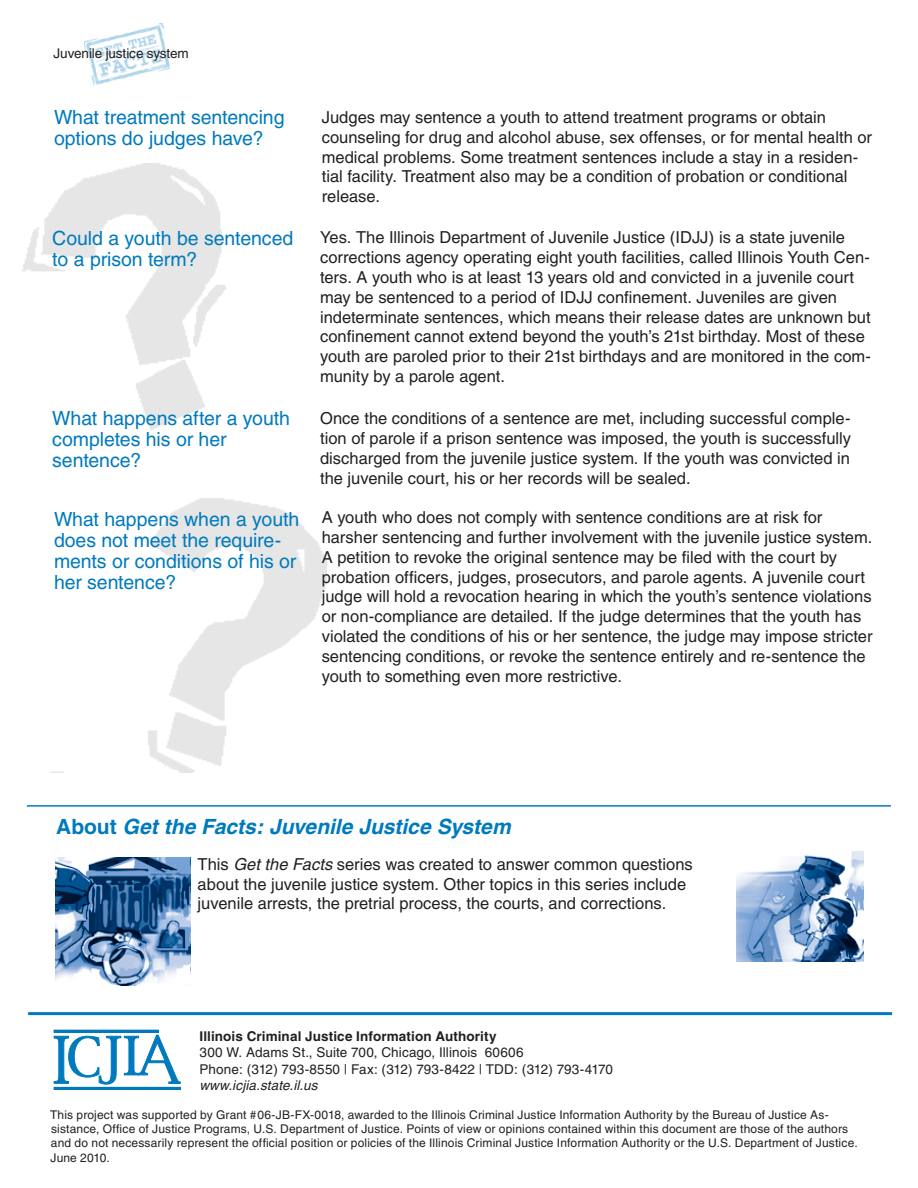
<style>
.page{position:relative;width:918px;height:1188px;background:#fff}
.page>*{position:absolute;margin:0;border:0;box-sizing:border-box;transform-origin:0 0}
.t1{font:italic 700 21px "Helvetica";color:#007abd}
.t2{font:19.5px/21px "Helvetica";letter-spacing:-.005em;color:#007abd}
.t3{font:16.5px/19.8px "Helvetica";color:#231f20}
.t4{font:13.5px/16.5px "Helvetica";letter-spacing:.005em;color:#231f20}
.t5{font:700 13.5px "Helvetica";letter-spacing:.01em;color:#231f20}
.t6{font:italic 13.5px "Helvetica";letter-spacing:.01em;color:#231f20}
.t7{font:12px/14.4px "Helvetica";letter-spacing:.015em;color:#231f20}
.s1{font-style:normal}
.s2{font-style:italic}
</style>
<div class="page">
<img style="left:22px;top:163px;width:305px;height:610px">
<hr style="left:28px;top:1012px;width:864px;height:3px;background:#007abd">
<svg style="left:54px;top:1034px;width:127px;height:51px"></svg>
<div style="left:54px;top:1087px;width:127px;height:3px;border:1px solid #007abd"></div>
<div style="left:54px;top:1030px;width:105px;height:3px;border:1px solid #007abd"></div>
<hr style="left:27px;top:805px;width:864px;height:2px;background:#007abd">
<img style="left:84px;top:23px;width:86px;height:63px">
<img style="left:55px;top:857px;width:135px;height:129px">
<img style="left:737px;top:852px;width:127px;height:109px">
<p class="t4" style="left:54px;top:45px;width:137px">Juvenile justice system</p>
<p class="t2" style="left:54px;top:107px;width:232px">What treatment sentencing options do judges have?</p>
<p class="t3" style="left:322px;top:107px;width:552px">Judges may sentence a youth to attend treatment programs or obtain counseling for drug and alcohol abuse, sex offenses, or for mental health or medical problems. Some treatment sentences include a stay in a residen&shy;tial facility. Treatment also may be a condition of probation or conditional release.</p>
<p class="t2" style="left:52px;top:227px;width:243px">Could a youth be sentenced to a prison term?</p>
<p class="t3" style="left:320px;top:228px;width:552px">Yes. The Illinois Department of Juvenile Justice (IDJJ) is a state juvenile corrections agency operating eight youth facilities, called Illinois Youth Cen&shy;ters. A youth who is at least 13 years old and convicted in a juvenile court may be sentenced to a period of IDJJ confinement. Juveniles are given indeterminate sentences, which means their release dates are unknown but confinement cannot extend beyond the youth’s 21st birthday. Most of these youth are paroled prior to their 21st birthdays and are monitored in the com&shy;munity by a parole agent.</p>
<p class="t2" style="left:52px;top:408px;width:239px">What happens after a youth completes his or her sentence?</p>
<p class="t3" style="left:320px;top:409px;width:532px;text-align:justify">Once the conditions of a sentence are met, including successful comple&shy;tion of parole if a prison sentence was imposed, the youth is successfully discharged from the juvenile justice system. If the youth was convicted in the juvenile court, his or her records will be sealed.</p>
<p class="t2" style="left:54px;top:508px;width:247px">What happens when a youth does not meet the require&shy;ments or conditions of his or her sentence?</p>
<p class="t3" style="left:322px;top:507px;width:552px">A youth who does not comply with sentence conditions are at risk for harsher sentencing and further involvement with the juvenile justice system.<br>A petition to revoke the original sentence may be filed with the court by probation officers, judges, prosecutors, and parole agents. A juvenile court judge will hold a revocation hearing in which the youth’s sentence violations or non-compliance are detailed. If the judge determines that the youth has violated the conditions of his or her sentence, the judge may impose stricter sentencing conditions, or revoke the sentence entirely and re-sentence the youth to something even more restrictive.</p>
<p class="t1" style="left:56px;top:814px;width:456px"><span class="s1">About</span> Get the Facts: Juvenile Justice System</p>
<p class="t3" style="left:198px;top:854px;width:497px">This <span class="s2">Get the Facts</span> series was created to answer common questions about the juvenile justice system. Other topics in this series include juvenile arrests, the pretrial process, the courts, and corrections.</p>
<p class="t5" style="left:200px;top:1028px;width:298px">Illinois Criminal Justice Information Authority</p>
<p class="t4" style="left:200px;top:1044px;width:415px">300 W. Adams St., Suite 700, Chicago, Illinois 60606<br>Phone: (312) 793-8550 | Fax: (312) 793-8422 | TDD: (312) 793-4170</p>
<p class="t6" style="left:200px;top:1078px;width:120px">www.icjia.state.il.us</p>
<p class="t7" style="left:50px;top:1107px;width:809px">This project was supported by Grant #06-JB-FX-0018, awarded to the Illinois Criminal Justice Information Authority by the Bureau of Justice As&shy;sistance, Office of Justice Programs, U.S. Department of Justice. Points of view or opinions contained within this document are those of the authors and do not necessarily represent the official position or policies of the Illinois Criminal Justice Information Authority or the U.S. Department of Justice.<br>June 2010.</p>
</div>
